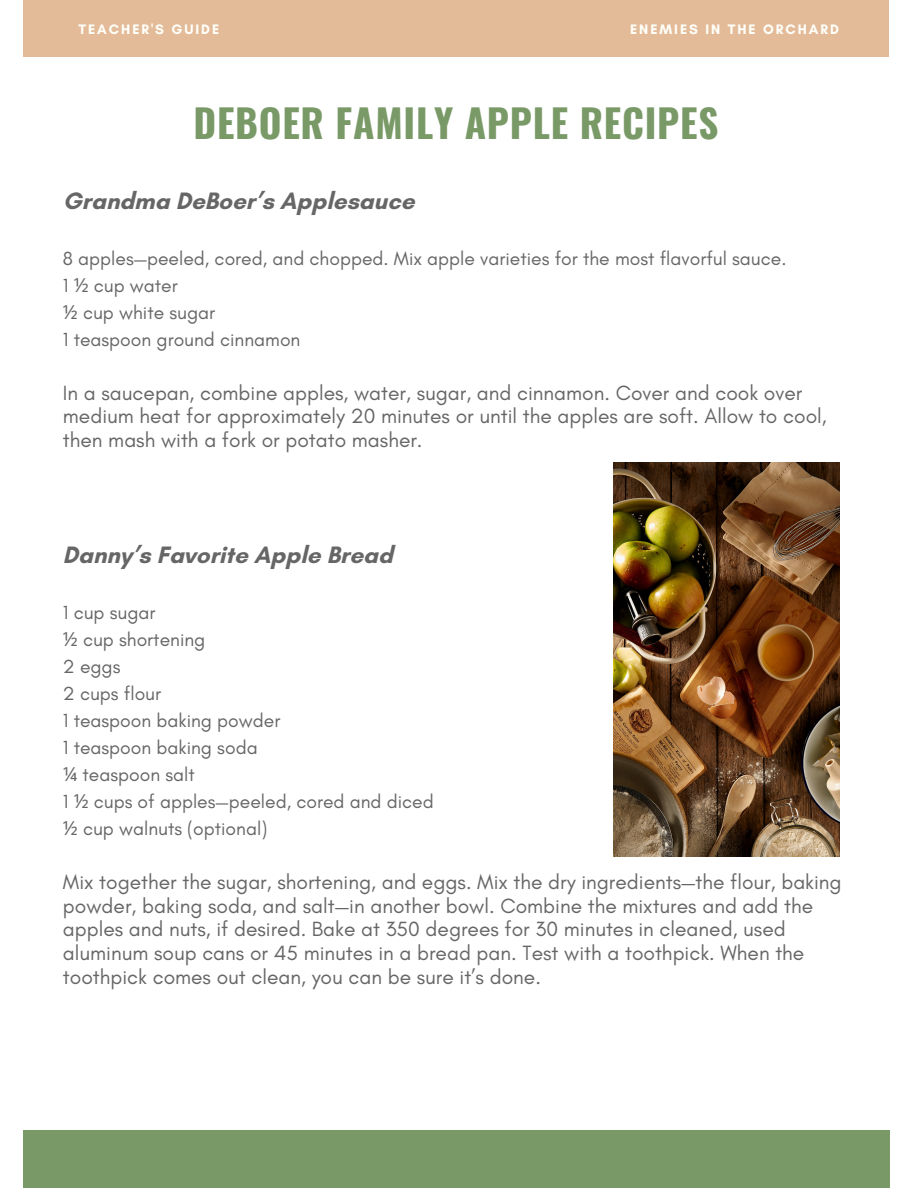
<style>
.page{position:relative;width:918px;height:1188px;background:#fff}
.page>*{position:absolute;margin:0;border:0;box-sizing:border-box;transform-origin:0 0}
.t1{font:700 38.85px "Oswald";letter-spacing:.02em;color:#799967}
.t2{font:700 24.15px "Glacial Indifference";color:#666}
.t3{font:21px/23.7px "Glacial Indifference";color:#666}
.t4{font:19.35px "Glacial Indifference";color:#666}
.t5{font:700 13.95px "Glacial Indifference";letter-spacing:.14em;color:#fffff9}
.s1{font-family:"Noto Sans"}
</style>
<div class="page">
<div style="left:23px;top:0;width:866px;height:57px;background:#e3bb99"></div>
<div style="left:23px;top:1130px;width:867px;height:58px;background:#799967"></div>
<img style="left:613px;top:463px;width:226px;height:394px">
<p class="t5" style="left:79px;top:20px;width:142px">TEACHER'S GUIDE</p>
<p class="t5" style="left:630px;top:20px;width:210px">ENEMIES IN THE ORCHARD</p>
<p class="t1" style="left:194px;top:93px;width:526px">DEBOER FAMILY APPLE RECIPES</p>
<p class="t2" style="left:63px;top:186px;width:353px">Grandma DeBoer’s Applesauce</p>
<p class="t4" style="left:63px;top:246px;width:725px">8 apples—peeled, cored, and chopped. Mix apple varieties for the most flavorful sauce.</p>
<p class="t4" style="left:63px;top:273px;width:116px">1 <span class="s1">½</span> cup water</p>
<p class="t4" style="left:63px;top:300px;width:154px"><span class="s1">½</span> cup white sugar</p>
<p class="t4" style="left:63px;top:327px;width:239px">1 teaspoon ground cinnamon</p>
<p class="t3" style="left:63px;top:381px;width:765px">In a saucepan, combine apples, water, sugar, and cinnamon. Cover and cook over medium heat for approximately 20 minutes or until the apples are soft. Allow to cool, then mash with a fork or potato masher.</p>
<p class="t2" style="left:63px;top:540px;width:331px">Danny’s Favorite Apple Bread</p>
<p class="t4" style="left:63px;top:601px;width:94px">1 cup sugar</p>
<p class="t4" style="left:63px;top:628px;width:144px"><span class="s1">½</span> cup shortening</p>
<p class="t4" style="left:63px;top:655px;width:59px">2 eggs</p>
<p class="t4" style="left:63px;top:682px;width:100px">2 cups flour</p>
<p class="t4" style="left:63px;top:709px;width:219px">1 teaspoon baking powder</p>
<p class="t4" style="left:63px;top:736px;width:196px">1 teaspoon baking soda</p>
<p class="t4" style="left:63px;top:763px;width:133px"><span class="s1">¼</span> teaspoon salt</p>
<p class="t4" style="left:63px;top:790px;width:372px">1 <span class="s1">½</span> cups of apples—peeled, cored and diced</p>
<p class="t4" style="left:63px;top:817px;width:206px"><span class="s1">½</span> cup walnuts (optional)</p>
<p class="t3" style="left:63px;top:870px;width:780px">Mix together the sugar, shortening, and eggs. Mix the dry ingredients—the flour, baking powder, baking soda, and salt—in another bowl. Combine the mixtures and add the apples and nuts, if desired. Bake at 350 degrees for 30 minutes in cleaned, used aluminum soup cans or 45 minutes in a bread pan. Test with a toothpick. When the toothpick comes out clean, you can be sure it’s done.</p>
</div>
